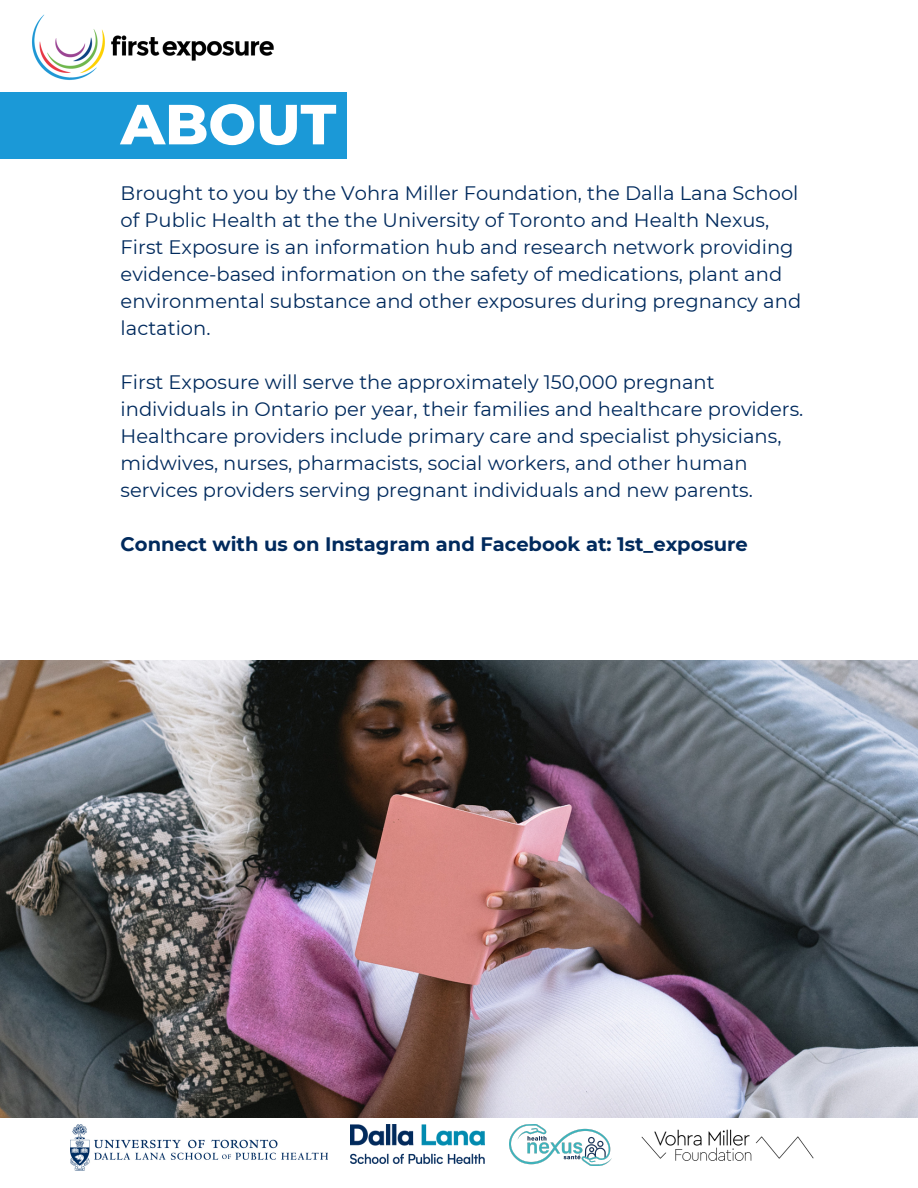
<style>
.page{position:relative;width:918px;height:1188px;background:#fff}
.page>*{position:absolute;margin:0;border:0;box-sizing:border-box;transform-origin:0 0}
.t1{font:800 56.4px "Montserrat";color:#fff}
.t2{font:19.5px/27px "Montserrat";color:#012a5d}
.t3{font:700 19.5px "Montserrat";color:#012a5d}
</style>
<div class="page">
<img style="left:0;top:661px;width:918px;height:457px">
<div style="left:0;top:92px;width:347px;height:67px;background:#1b99d7"></div>
<img style="left:32px;top:14px;width:242px;height:66px">
<img style="left:70px;top:1124px;width:258px;height:46px">
<img style="left:351px;top:1124px;width:134px;height:40px">
<img style="left:509px;top:1124px;width:103px;height:42px">
<img style="left:641px;top:1129px;width:173px;height:32px">
<p class="t1" style="left:121px;top:90px;width:217px">ABOUT</p>
<p class="t2" style="left:121px;top:179px;width:682px">Brought to you by the Vohra Miller Foundation, the Dalla Lana School of Public Health at the the University of Toronto and Health Nexus, First Exposure is an information hub and research network providing evidence-based information on the safety of medications, plant and environmental substance and other exposures during pregnancy and lactation.</p>
<p class="t2" style="left:121px;top:368px;width:684px">First Exposure will serve the approximately 150,000 pregnant individuals in Ontario per year, their families and healthcare providers.<br>Healthcare providers include primary care and specialist physicians, midwives, nurses, pharmacists, social workers, and other human services providers serving pregnant individuals and new parents.</p>
<p class="t3" style="left:121px;top:532px;width:629px">Connect with us on Instagram and Facebook at: 1st_exposure</p>
</div>
